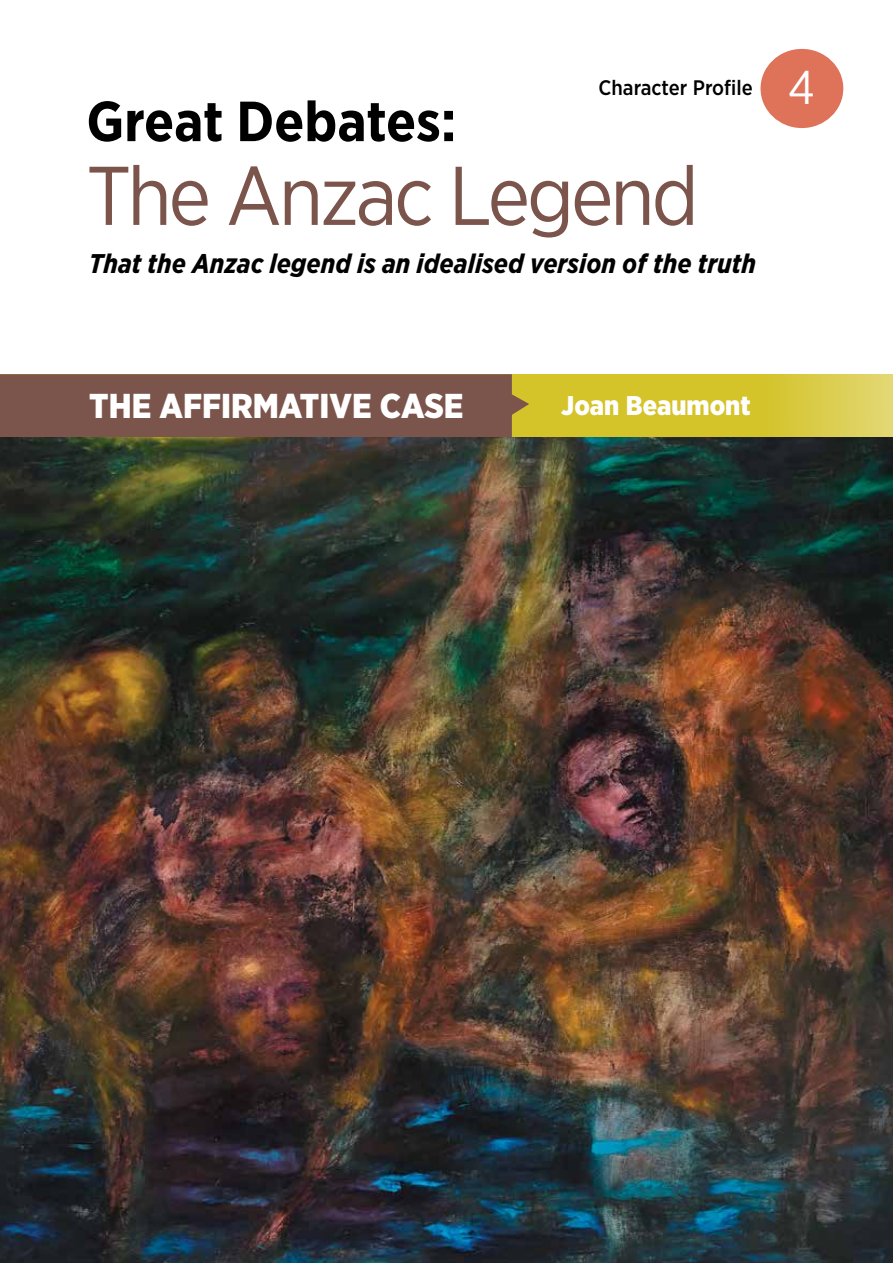
<style>
.page{position:relative;width:893px;height:1263px;background:#fff}
.page>*{position:absolute;margin:0;border:0;box-sizing:border-box;transform-origin:0 0}
.t1{font:83.1px "Gotham Narrow";letter-spacing:-.04em;color:#7b544b}
.t2{font:700 56.4px "Gotham Narrow";color:#000}
.t3{font:47.1px "Gotham Narrow";color:#fff}
.t4{font:900 34.5px "Gotham Narrow";color:#fff}
.t5{font:italic 700 27px "Gotham Narrow";color:#000}
.t6{font:900 27px "Gotham Narrow";color:#fff}
.t7{font:500 21px "Gotham Narrow";color:#000}
</style>
<div class="page">
<div style="left:760px;top:49px;width:83px;height:79px;background:#de735a;border-radius:50%"></div>
<svg style="left:529px;top:374px;width:364px;height:64px;background:#d3c436"></svg>
<div style="left:0;top:374px;width:529px;height:64px;background:#7b544b"></div>
<img style="left:0;top:438px;width:893px;height:825px">
<p class="t7" style="left:598px;top:75px;width:156px">Character Profile</p>
<p class="t3" style="left:788px;top:58px;width:29px">4</p>
<h1 class="t2" style="left:86px;top:87px;width:372px">Great Debates:</h1>
<h1 class="t1" style="left:86px;top:145px;width:614px">The Anzac Legend</h1>
<h1 class="t5" style="left:89px;top:247px;width:668px">That the Anzac legend is an idealised version of the truth</h1>
<p class="t4" style="left:89px;top:385px;width:376px">THE AFFIRMATIVE CASE</p>
<p class="t6" style="left:561px;top:389px;width:191px">Joan Beaumont</p>
</div>
